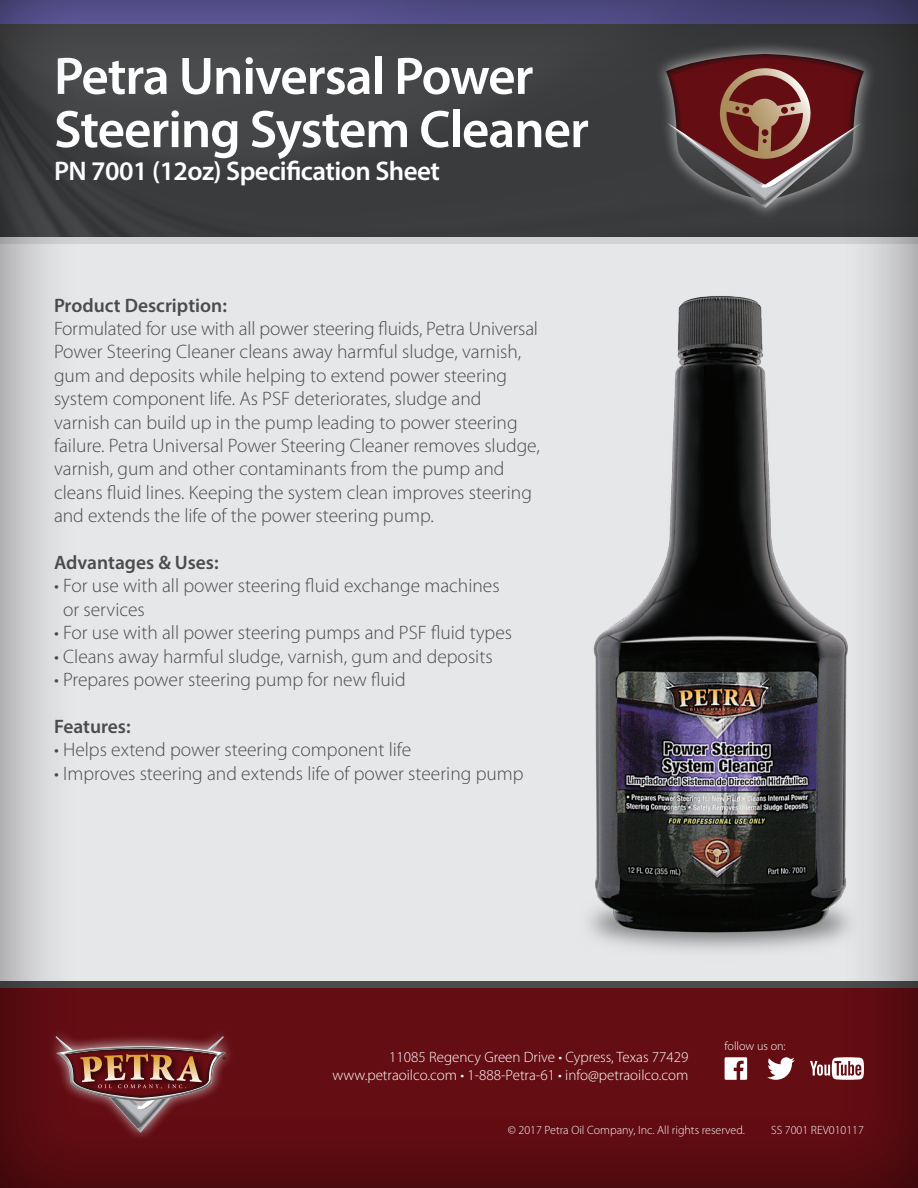
<style>
.page{position:relative;width:918px;height:1188px;background:#fff}
.page>*{position:absolute;margin:0;border:0;box-sizing:border-box;transform-origin:0 0}
.t1{font:600 53.25px/53.2px "Myriad Pro";letter-spacing:-.02em;color:#fff}
.t2{font:600 27px "Myriad Pro";letter-spacing:-.02em;color:#fff}
.t3{font:300 19.5px/23.4px "Myriad Pro";color:#4b4c4d}
.t4{font:600 19.5px "Myriad Pro";color:#4b4c4d}
.t5{font:300 15px/18px "Myriad Pro";color:#fff;text-align:right}
.t6{font:300 12.15px "Myriad Pro";color:#fff}
.t7{font:300 12px "Myriad Pro";color:#fff}
</style>
<div class="page">
<div style="left:0;top:0;width:918px;height:1188px;background:#231f20;opacity:.75"></div>
<h1 class="t1" style="left:54px;top:48px;width:536px">Petra Universal Power<br>Steering System Cleaner</h1>
<h2 class="t2" style="left:54px;top:153px;width:387px">PN 7001 (12oz) Specification Sheet</h2>
<p class="t4" style="left:54px;top:293px;width:174px">Product Description:</p>
<p class="t3" style="left:54px;top:317px;width:487px">Formulated for use with all power steering fluids, Petra Universal Power Steering Cleaner cleans away harmful sludge, varnish, gum and deposits while helping to extend power steering system component life. As PSF deteriorates, sludge and varnish can build up in the pump leading to power steering failure. Petra Universal Power Steering Cleaner removes sludge, varnish, gum and other contaminants from the pump and cleans fluid lines. Keeping the system clean improves steering and extends the life of the power steering pump.</p>
<p class="t4" style="left:54px;top:550px;width:166px">Advantages &amp; Uses:</p>
<p class="t3" style="left:63px;top:574px;width:438px;text-indent:-9px">• For use with all power steering fluid exchange machines or services</p>
<p class="t3" style="left:54px;top:621px;width:460px">• For use with all power steering pumps and PSF fluid types</p>
<p class="t3" style="left:54px;top:644px;width:440px">• Cleans away harmful sludge, varnish, gum and deposits</p>
<p class="t3" style="left:54px;top:668px;width:353px">• Prepares power steering pump for new fluid</p>
<p class="t4" style="left:54px;top:714px;width:78px">Features:</p>
<p class="t3" style="left:54px;top:738px;width:359px">• Helps extend power steering component life</p>
<p class="t3" style="left:54px;top:761px;width:471px">• Improves steering and extends life of power steering pump</p>
<p class="t5" style="left:333px;top:1048px;width:357px">11085 Regency Green Drive • Cypress, Texas 77429 www.petraoilco.com • 1-888-Petra-61 • info@petraoilco.com</p>
<p class="t6" style="left:725px;top:1039px;width:63px">follow us on:</p>
<p class="t7" style="left:508px;top:1123px;width:239px">© 2017 Petra Oil Company, Inc. All rights reserved.</p>
<p class="t7" style="left:771px;top:1123px;width:94px">SS 7001 REV010117</p>
</div>
